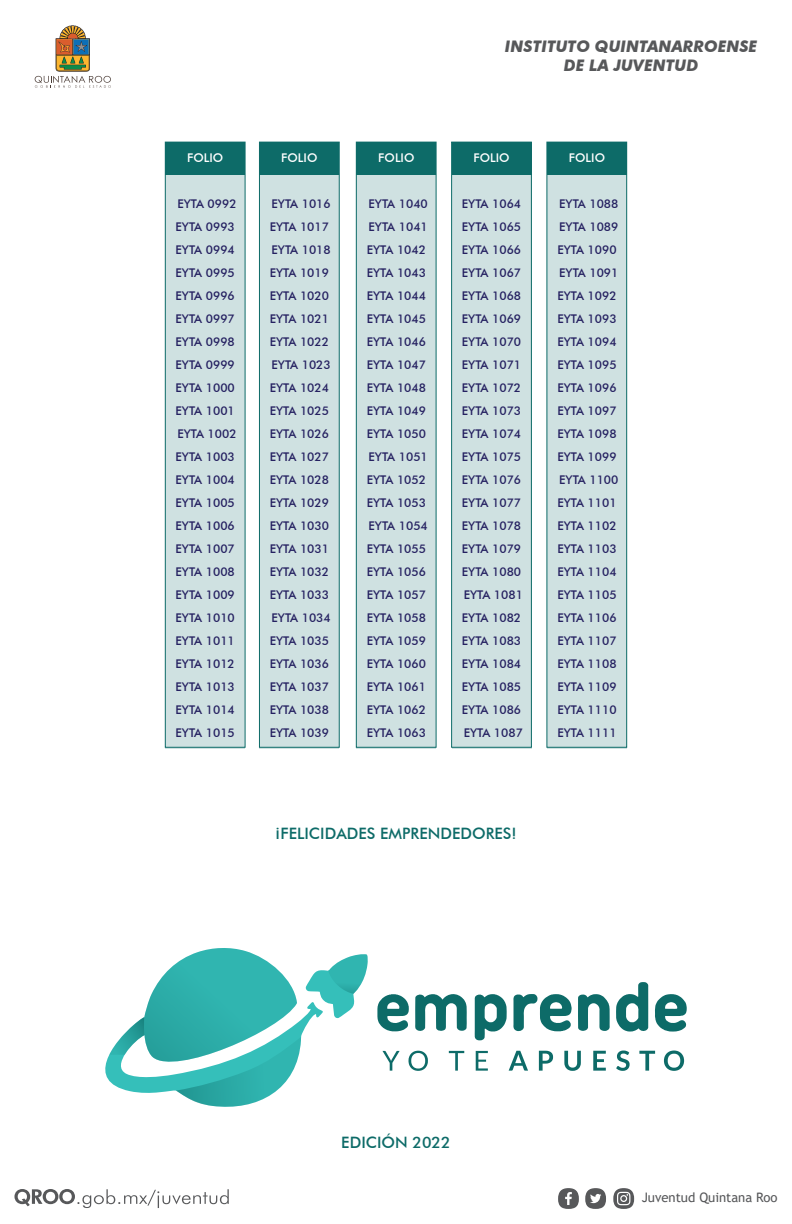
<style>
.page{position:relative;width:792px;height:1224px;background:#fff}
.page>*{position:absolute;margin:0;border:0;box-sizing:border-box;transform-origin:0 0}
.t1{font:italic 700 16px/19.1px "Futura BT";color:#57585a;text-align:center}
.t2{font:500 15.7px "Futura BT";color:#0d6b68}
.t3{font:13.1px "Trebuchet MS";color:#57585a}
.t4{font:500 12px/23px "Futura BT";color:#252161}
.t5{font:500 12px "Futura BT";color:#fff}
</style>
<div class="page">
<svg style="left:377px;top:994px;width:32px;height:37px"></svg>
<svg style="left:415px;top:994px;width:52px;height:37px"></svg>
<svg style="left:475px;top:994px;width:32px;height:46px"></svg>
<svg style="left:513px;top:994px;width:59px;height:37px"></svg>
<svg style="left:578px;top:994px;width:32px;height:37px"></svg>
<svg style="left:616px;top:982px;width:33px;height:50px"></svg>
<svg style="left:655px;top:994px;width:32px;height:38px"></svg>
<svg style="left:382px;top:1051px;width:18px;height:20px"></svg>
<svg style="left:409px;top:1051px;width:19px;height:20px"></svg>
<svg style="left:449px;top:1051px;width:15px;height:20px"></svg>
<svg style="left:476px;top:1051px;width:12px;height:20px"></svg>
<svg style="left:509px;top:1051px;width:19px;height:20px"></svg>
<svg style="left:539px;top:1051px;width:14px;height:20px"></svg>
<svg style="left:564px;top:1051px;width:17px;height:20px"></svg>
<svg style="left:593px;top:1051px;width:13px;height:20px"></svg>
<svg style="left:616px;top:1051px;width:14px;height:20px"></svg>
<svg style="left:639px;top:1051px;width:16px;height:20px"></svg>
<svg style="left:664px;top:1051px;width:20px;height:20px"></svg>
<svg style="left:109px;top:948px;width:259px;height:159px"></svg>
<div style="left:165px;top:161px;width:80px;height:588px;background:#cfe1e1"></div>
<hr style="left:166px;top:174px;width:79px;height:1px;background:#0d6b68">
<div style="left:165px;top:142px;width:80px;height:32px;background:#0d6b68"></div>
<div style="left:165px;top:142px;width:81px;height:606px;border:1px solid #0d6b68"></div>
<div style="left:259px;top:161px;width:80px;height:588px;background:#cfe1e1"></div>
<hr style="left:260px;top:174px;width:79px;height:1px;background:#0d6b68">
<div style="left:259px;top:142px;width:80px;height:32px;background:#0d6b68"></div>
<div style="left:259px;top:142px;width:81px;height:606px;border:1px solid #0d6b68"></div>
<div style="left:356px;top:161px;width:80px;height:588px;background:#cfe1e1"></div>
<hr style="left:357px;top:174px;width:79px;height:1px;background:#0d6b68">
<div style="left:356px;top:142px;width:80px;height:32px;background:#0d6b68"></div>
<div style="left:356px;top:142px;width:81px;height:606px;border:1px solid #0d6b68"></div>
<div style="left:452px;top:161px;width:79px;height:588px;background:#cfe1e1"></div>
<hr style="left:452px;top:174px;width:79px;height:1px;background:#0d6b68">
<div style="left:452px;top:142px;width:79px;height:32px;background:#0d6b68"></div>
<div style="left:451px;top:142px;width:81px;height:606px;border:1px solid #0d6b68"></div>
<div style="left:547px;top:161px;width:80px;height:588px;background:#cfe1e1"></div>
<hr style="left:547px;top:174px;width:80px;height:1px;background:#0d6b68">
<div style="left:547px;top:142px;width:80px;height:32px;background:#0d6b68"></div>
<div style="left:546px;top:142px;width:81px;height:606px;border:1px solid #0d6b68"></div>
<svg style="left:14px;top:1189px;width:215px;height:19px"></svg>
<svg style="left:558px;top:1188px;width:21px;height:21px"></svg>
<svg style="left:585px;top:1188px;width:21px;height:21px"></svg>
<svg style="left:613px;top:1188px;width:21px;height:21px"></svg>
<svg style="left:35px;top:25px;width:76px;height:63px"></svg>
<p class="t5" style="left:187px;top:150px;width:38px">FOLIO</p>
<p class="t4" style="left:176px;top:192px;width:63px">EYTA 0992<br>EYTA 0993<br>EYTA 0994<br>EYTA 0995<br>EYTA 0996<br>EYTA 0997<br>EYTA 0998<br>EYTA 0999<br>EYTA 1000<br>EYTA 1001<br>EYTA 1002<br>EYTA 1003<br>EYTA 1004<br>EYTA 1005<br>EYTA 1006<br>EYTA 1007<br>EYTA 1008<br>EYTA 1009<br>EYTA 1010<br>EYTA 1011<br>EYTA 1012<br>EYTA 1013<br>EYTA 1014<br>EYTA 1015</p>
<p class="t5" style="left:281px;top:150px;width:38px">FOLIO</p>
<p class="t4" style="left:270px;top:192px;width:63px">EYTA 1016<br>EYTA 1017<br>EYTA 1018<br>EYTA 1019<br>EYTA 1020<br>EYTA 1021<br>EYTA 1022<br>EYTA 1023<br>EYTA 1024<br>EYTA 1025<br>EYTA 1026<br>EYTA 1027<br>EYTA 1028<br>EYTA 1029<br>EYTA 1030<br>EYTA 1031<br>EYTA 1032<br>EYTA 1033<br>EYTA 1034<br>EYTA 1035<br>EYTA 1036<br>EYTA 1037<br>EYTA 1038<br>EYTA 1039</p>
<p class="t5" style="left:378px;top:150px;width:38px">FOLIO</p>
<p class="t4" style="left:367px;top:192px;width:63px">EYTA 1040<br>EYTA 1041<br>EYTA 1042<br>EYTA 1043<br>EYTA 1044<br>EYTA 1045<br>EYTA 1046<br>EYTA 1047<br>EYTA 1048<br>EYTA 1049<br>EYTA 1050<br>EYTA 1051<br>EYTA 1052<br>EYTA 1053<br>EYTA 1054<br>EYTA 1055<br>EYTA 1056<br>EYTA 1057<br>EYTA 1058<br>EYTA 1059<br>EYTA 1060<br>EYTA 1061<br>EYTA 1062<br>EYTA 1063</p>
<h1 class="t1" style="left:505px;top:37px;width:254px">INSTITUTO QUINTANARROENSE<br>DE LA JUVENTUD</h1>
<p class="t5" style="left:473px;top:150px;width:38px">FOLIO</p>
<p class="t4" style="left:462px;top:192px;width:63px">EYTA 1064<br>EYTA 1065<br>EYTA 1066<br>EYTA 1067<br>EYTA 1068<br>EYTA 1069<br>EYTA 1070<br>EYTA 1071<br>EYTA 1072<br>EYTA 1073<br>EYTA 1074<br>EYTA 1075<br>EYTA 1076<br>EYTA 1077<br>EYTA 1078<br>EYTA 1079<br>EYTA 1080<br>EYTA 1081<br>EYTA 1082<br>EYTA 1083<br>EYTA 1084<br>EYTA 1085<br>EYTA 1086<br>EYTA 1087</p>
<p class="t5" style="left:569px;top:150px;width:38px">FOLIO</p>
<p class="t4" style="left:557px;top:192px;width:63px">EYTA 1088<br>EYTA 1089<br>EYTA 1090<br>EYTA 1091<br>EYTA 1092<br>EYTA 1093<br>EYTA 1094<br>EYTA 1095<br>EYTA 1096<br>EYTA 1097<br>EYTA 1098<br>EYTA 1099<br>EYTA 1100<br>EYTA 1101<br>EYTA 1102<br>EYTA 1103<br>EYTA 1104<br>EYTA 1105<br>EYTA 1106<br>EYTA 1107<br>EYTA 1108<br>EYTA 1109<br>EYTA 1110<br>EYTA 1111</p>
<h2 class="t2" style="left:275px;top:824px;width:243px">¡FELICIDADES EMPRENDEDORES!</h2>
<h2 class="t2" style="left:341px;top:1132px;width:111px">EDICIÓN 2022</h2>
<p class="t3" style="left:642px;top:1190px;width:137px">Juventud Quintana Roo</p>
</div>
